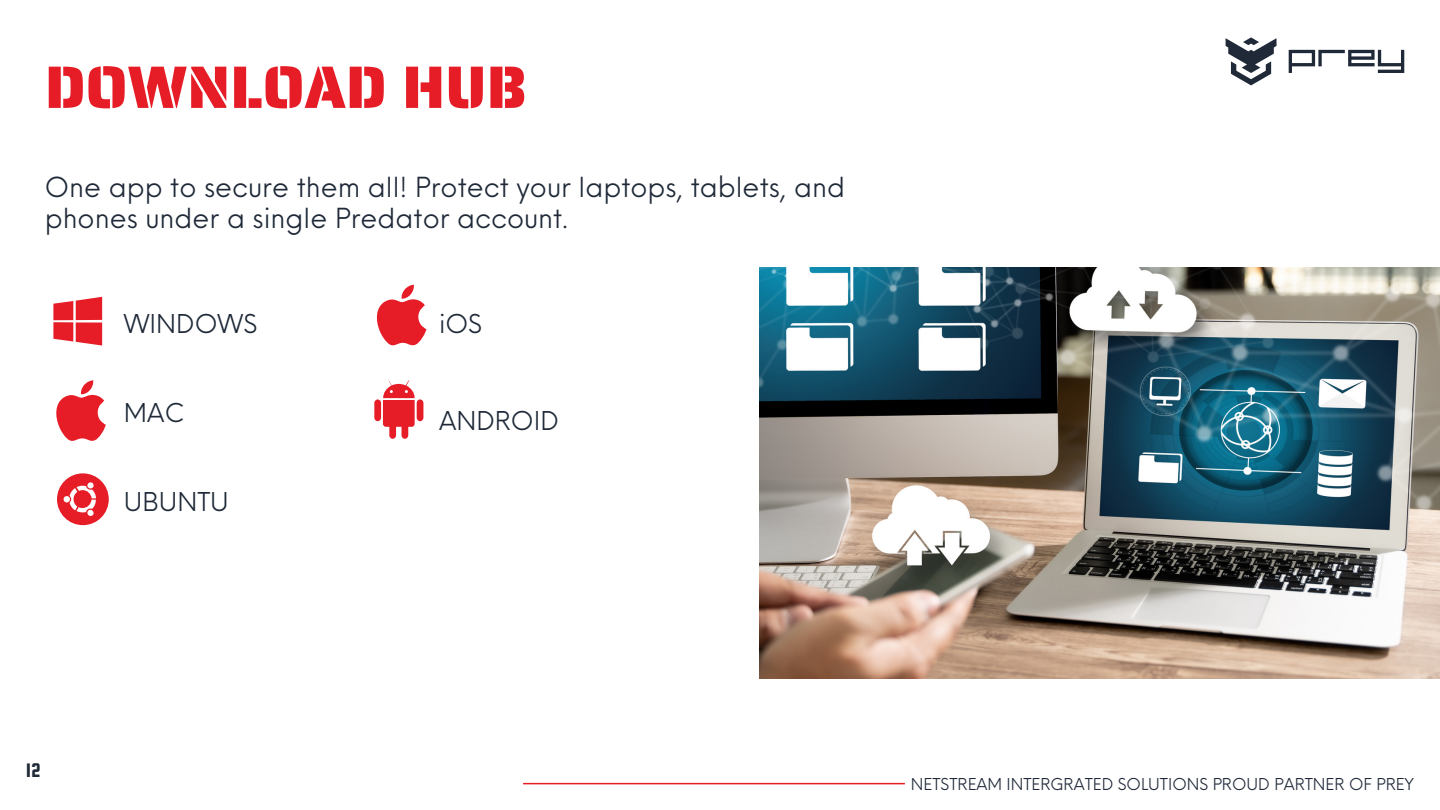
<style>
.page{position:relative;width:1440px;height:810px;background:#fff}
.page>*{position:absolute;margin:0;border:0;box-sizing:border-box;transform-origin:0 0}
.t1{font:60px "Saira Stencil One";color:#e61d27}
.t2{font:27px/30.8px "Neue Einstellung";color:#1f2938}
.t3{font:25.3px "Neue Einstellung";color:#1f2938}
.t4{font:21px "Squada One";color:#1f2938}
.t5{font:16px "Neue Einstellung";color:#1f2938}
</style>
<div class="page">
<svg style="left:376px;top:285px;width:51px;height:60px"></svg>
<svg style="left:56px;top:380px;width:50px;height:61px"></svg>
<svg style="left:53px;top:297px;width:49px;height:49px"></svg>
<svg style="left:57px;top:473px;width:52px;height:52px"></svg>
<svg style="left:374px;top:380px;width:49px;height:59px"></svg>
<img style="left:759px;top:268px;width:681px;height:411px">
<hr style="left:523px;top:783px;width:382px;height:1px;background:#e61d27">
<svg style="left:1289px;top:50px;width:115px;height:23px"></svg>
<svg style="left:1226px;top:37px;width:51px;height:48px"></svg>
<p class="t1" style="left:45px;top:40px;width:483px">DOWNLOAD HUB</p>
<p class="t2" style="left:45px;top:169px;width:802px">One app to secure them all! Protect your laptops, tablets, and phones under a single Predator account.</p>
<p class="t3" style="left:124px;top:301px;width:135px">WINDOWS</p>
<p class="t3" style="left:124px;top:391px;width:62px">MAC</p>
<p class="t3" style="left:124px;top:479px;width:106px">UBUNTU</p>
<p class="t3" style="left:439px;top:301px;width:45px">iOS</p>
<p class="t3" style="left:439px;top:398px;width:121px">ANDROID</p>
<p class="t4" style="left:26px;top:759px;width:17px">12</p>
<p class="t5" style="left:911px;top:770px;width:505px">NETSTREAM INTERGRATED SOLUTIONS PROUD PARTNER OF PREY</p>
</div>
